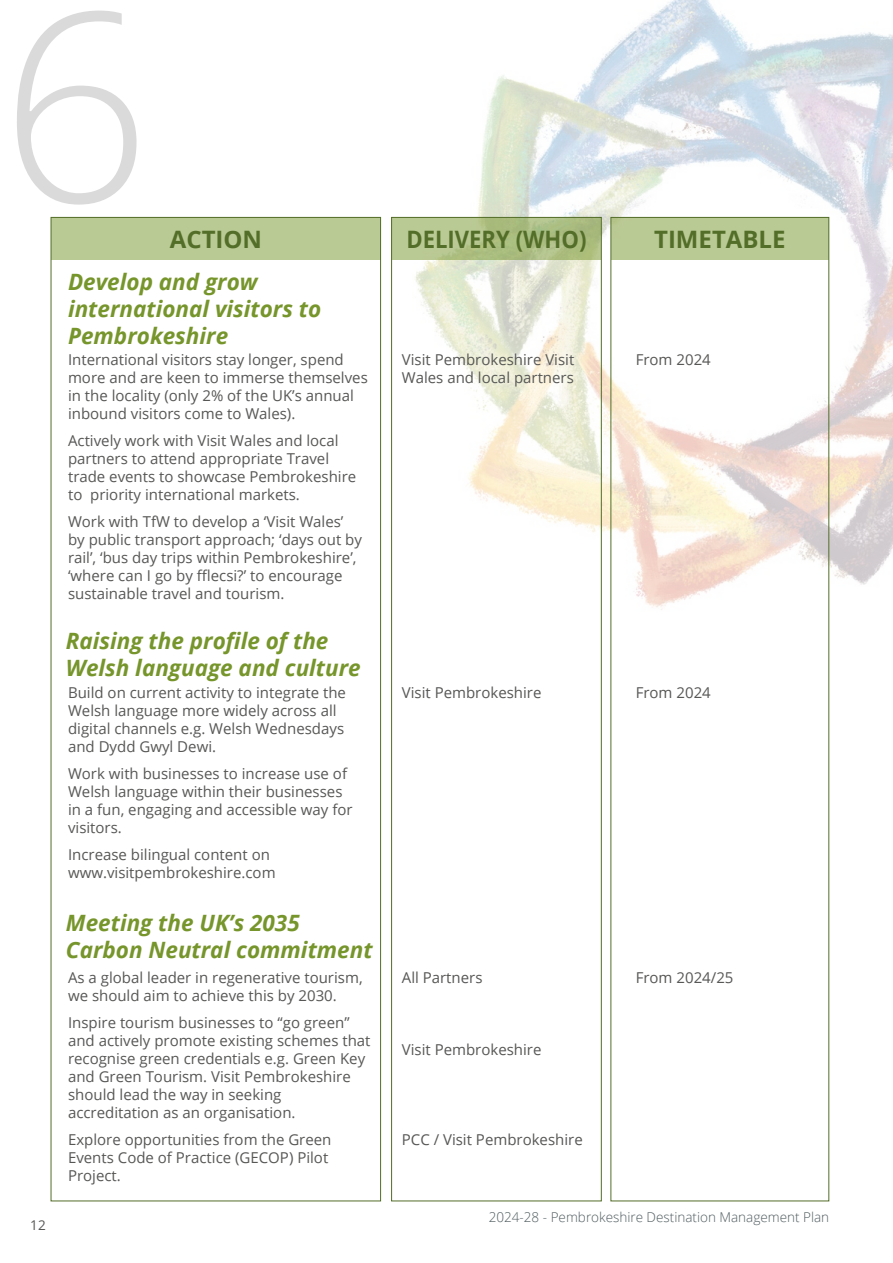
<style>
.page{position:relative;width:893px;height:1263px;background:#fff}
.page>*{position:absolute;margin:0;border:0;box-sizing:border-box;transform-origin:0 0}
.t1{font:300 264px "Open Sans";color:#dadada}
.t2{font:700 24px "Open Sans";color:#536e28}
.t3{font:700 24px "Open Sans";color:#536e28;scale:.92 1}
.t4{font:italic 700 22.5px/27px "Open Sans";color:#76952b}
.t5{font:15px/18px "Open Sans";color:#575756}
.t6{font:300 13.5px "Open Sans";color:#505c5f}
.t7{font:13.5px "Open Sans";color:#575756}
</style>
<div class="page">
<img style="left:412px;top:0;width:480px;height:628px">
<hr style="left:892px;top:0;width:1px;height:899px;background:#0f5082">
<div style="left:51px;top:217px;width:330px;height:43px;background:#baca95"></div>
<svg style="left:393px;top:219px;width:207px;height:41px"></svg>
<div style="left:611px;top:217px;width:218px;height:43px;background:#baca95"></div>
<div style="left:391px;top:217px;width:211px;height:984px;border:1px solid #536e28"></div>
<h1 class="t1" style="left:0;top:-75px;width:152px">6</h1>
<h2 class="t2" style="left:170px;top:222px;width:94px">ACTION</h2>
<h2 class="t3" style="left:406px;top:222px;width:197px">DELIVERY (WHO)</h2>
<h2 class="t2" style="left:654px;top:222px;width:133px">TIMETABLE</h2>
<p class="t7" style="left:30px;top:1216px;width:17px">12</p>
<h3 class="t4" style="left:68px;top:268px;width:255px">Develop and grow international visitors to<br>Pembrokeshire</h3>
<p class="t5" style="left:68px;top:350px;width:301px">International visitors stay longer, spend more and are keen to immerse themselves in the locality (only 2% of the UK’s annual inbound visitors come to Wales).</p>
<p class="t5" style="left:68px;top:431px;width:290px">Actively work with Visit Wales and local partners to attend appropriate Travel trade events to showcase Pembrokeshire to priority international markets.</p>
<p class="t5" style="left:68px;top:512px;width:295px">Work with TfW to develop a ‘Visit Wales’ by public transport approach; ‘days out by rail’, ‘bus day trips within Pembrokeshire’, ‘where can I go by fflecsi?’ to encourage sustainable travel and tourism.</p>
<h3 class="t4" style="left:66px;top:627px;width:296px">Raising the profile of the<br>Welsh language and culture</h3>
<p class="t5" style="left:68px;top:683px;width:280px">Build on current activity to integrate the Welsh language more widely across all digital channels e.g. Welsh Wednesdays and Dydd Gwyl Dewi.</p>
<p class="t5" style="left:68px;top:764px;width:286px">Work with businesses to increase use of<br>Welsh language within their businesses in a fun, engaging and accessible way for visitors.</p>
<p class="t5" style="left:68px;top:845px;width:209px">Increase bilingual content on www.visitpembrokeshire.com</p>
<h3 class="t4" style="left:66px;top:909px;width:308px">Meeting the UK’s 2035<br>Carbon Neutral commitment</h3>
<p class="t5" style="left:68px;top:968px;width:296px">As a global leader in regenerative tourism, we should aim to achieve this by 2030.</p>
<p class="t5" style="left:68px;top:1013px;width:304px">Inspire tourism businesses to “go green” and actively promote existing schemes that recognise green credentials e.g. Green Key and Green Tourism. Visit Pembrokeshire should lead the way in seeking accreditation as an organisation.</p>
<p class="t5" style="left:68px;top:1130px;width:265px">Explore opportunities from the Green<br>Events Code of Practice (GECOP) Pilot<br>Project.</p>
<p class="t5" style="left:402px;top:350px;width:174px">Visit Pembrokeshire Visit<br>Wales and local partners</p>
<p class="t5" style="left:636px;top:350px;width:77px">From 2024</p>
<p class="t5" style="left:402px;top:683px;width:141px">Visit Pembrokeshire</p>
<p class="t5" style="left:636px;top:683px;width:77px">From 2024</p>
<p class="t5" style="left:402px;top:968px;width:82px">All Partners</p>
<p class="t5" style="left:402px;top:1040px;width:141px">Visit Pembrokeshire</p>
<p class="t5" style="left:402px;top:1130px;width:182px">PCC / Visit Pembrokeshire</p>
<p class="t5" style="left:636px;top:968px;width:99px">From 2024/25</p>
<p class="t6" style="left:489px;top:1208px;width:342px">2024-28 - Pembrokeshire Destination Management Plan</p>
</div>
